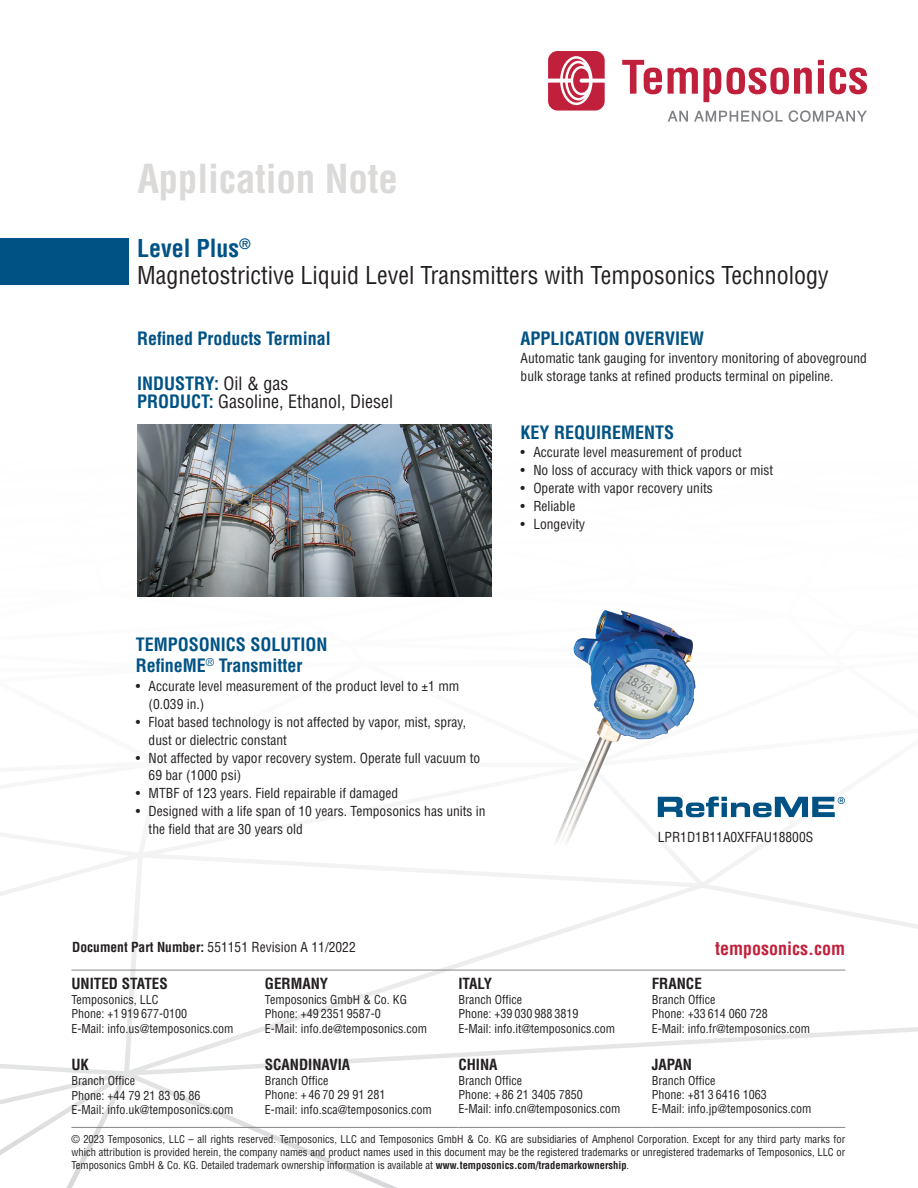
<style>
.page{position:relative;width:918px;height:1188px;background:#fff}
.page>*{position:absolute;margin:0;border:0;box-sizing:border-box;transform-origin:0 0}
.t1{font:700 condensed 39px "Helvetica LT Std";letter-spacing:-.005em;color:#dbdad9}
.t2{font:condensed 24px/27px "Helvetica LT Pro";color:#231f20}
.t3{font:700 condensed 18px/21px "Helvetica LT Std";color:#005285}
.t4{font:condensed 18px/18px "Helvetica LT Std";color:#231f20}
.t5{font:700 condensed 18px "Helvetica LT Pro";color:#005285}
.t6{font:700 condensed 18px "Helvetica LT Pro";color:#c0203b}
.t7{font:700 condensed 15px "Helvetica LT Pro";color:#231f20}
.t8{font:condensed 13.5px/18px "Helvetica LT Std";color:#231f20}
.t9{font:condensed 12px/14.4px "Helvetica LT Pro";color:#231f20}
.t10{font:condensed 10.5px/12.6px "Helvetica LT Pro";color:#231f20;text-align:justify}
.s1{font-weight:700;color:#005285}
.s2{font-weight:700}
</style>
<div class="page">
<svg style="left:0;top:796px;width:918px;height:392px"></svg>
<svg style="left:622px;top:60px;width:40px;height:34px"></svg>
<svg style="left:668px;top:68px;width:53px;height:34px"></svg>
<svg style="left:727px;top:68px;width:85px;height:26px"></svg>
<svg style="left:818px;top:60px;width:6px;height:34px"></svg>
<svg style="left:830px;top:68px;width:37px;height:26px"></svg>
<svg style="left:668px;top:111px;width:20px;height:11px"></svg>
<svg style="left:694px;top:110px;width:89px;height:12px"></svg>
<svg style="left:789px;top:110px;width:78px;height:12px"></svg>
<svg style="left:548px;top:51px;width:57px;height:60px"></svg>
<hr style="left:71px;top:970px;width:194px;height:1px;background:#888787">
<hr style="left:265px;top:970px;width:193px;height:1px;background:#888787">
<hr style="left:458px;top:970px;width:194px;height:1px;background:#888787">
<hr style="left:652px;top:970px;width:193px;height:1px;background:#888787">
<hr style="left:71px;top:1127px;width:194px;height:1px;background:#888787">
<hr style="left:265px;top:1127px;width:193px;height:1px;background:#888787">
<hr style="left:458px;top:1127px;width:194px;height:1px;background:#888787">
<hr style="left:652px;top:1127px;width:193px;height:1px;background:#888787">
<div style="left:0;top:238px;width:129px;height:47px;background:#005285"></div>
<img style="left:137px;top:424px;width:355px;height:173px">
<svg style="left:703px;top:797px;width:142px;height:20px"></svg>
<img style="left:510px;top:610px;width:193px;height:235px">
<h1 class="t1" style="left:138px;top:154px;width:262px">Application Note</h1>
<h2 class="t2" style="left:137px;top:235px;width:693px"><span class="s1">Level Plus</span><sup>®<br></sup>Magnetostrictive Liquid Level Transmitters with Temposonics Technology</h2>
<h3 class="t3" style="left:137px;top:327px;width:195px">Refined Products Terminal</h3>
<h3 class="t4" style="left:137px;top:374px;width:258px"><span class="s1">INDUSTRY:</span> Oil &amp; gas<br><span class="s1">PRODUCT:</span> Gasoline, Ethanol, Diesel</h3>
<h3 class="t5" style="left:521px;top:326px;width:185px">APPLICATION OVERVIEW</h3>
<p class="t8" style="left:521px;top:349px;width:348px">Automatic tank gauging for inventory monitoring of aboveground bulk storage tanks at refined products terminal on pipeline.</p>
<h3 class="t3" style="left:521px;top:421px;width:155px">KEY REQUIREMENTS</h3>
<p class="t8" style="left:521px;top:443px;width:223px">• Accurate level measurement of product</p>
<p class="t8" style="left:521px;top:461px;width:254px">• No loss of accuracy with thick vapors or mist</p>
<p class="t8" style="left:521px;top:479px;width:194px">• Operate with vapor recovery units</p>
<p class="t8" style="left:521px;top:497px;width:56px">• Reliable</p>
<p class="t8" style="left:521px;top:515px;width:66px">• Longevity</p>
<h3 class="t3" style="left:136px;top:633px;width:193px">TEMPOSONICS SOLUTION<br>RefineME<sup>®</sup> Transmitter</h3>
<p class="t8" style="left:149px;top:677px;width:312px;text-indent:-13px">• Accurate level measurement of the product level to ±1 mm (0.039 in.)</p>
<p class="t8" style="left:149px;top:713px;width:319px;text-indent:-13px">• Float based technology is not affected by vapor, mist, spray, dust or dielectric constant</p>
<p class="t8" style="left:149px;top:749px;width:333px;text-indent:-13px">• Not affected by vapor recovery system. Operate full vacuum to<br>69 bar (1000 psi)</p>
<p class="t8" style="left:136px;top:784px;width:264px">• MTBF of 123 years. Field repairable if damaged</p>
<p class="t8" style="left:149px;top:802px;width:339px;text-indent:-13px">• Designed with a life span of 10 years. Temposonics has units in the field that are 30 years old</p>
<p class="t8" style="left:72px;top:938px;width:285px"><span class="s2">Document Part Number:</span> 551151 Revision A 11/2022</p>
<p class="t8" style="left:658px;top:828px;width:157px">LPR1D1B11A0XFFAU18800S</p>
<h3 class="t6" style="left:715px;top:937px;width:131px">temposonics.com</h3>
<p class="t7" style="left:71px;top:974px;width:98px">UNITED STATES</p>
<p class="t9" style="left:71px;top:992px;width:164px">Temposonics, LLC<br>Phone: +1 919 677-0100<br>E-Mail: info.us@temposonics.com</p>
<p class="t7" style="left:265px;top:974px;width:65px">GERMANY</p>
<p class="t9" style="left:265px;top:992px;width:164px">Temposonics GmbH &amp; Co. KG<br>Phone: +49 2351 9587-0<br>E-Mail: info.de@temposonics.com</p>
<p class="t7" style="left:458px;top:974px;width:35px">ITALY</p>
<p class="t9" style="left:458px;top:992px;width:158px">Branch Office<br>Phone: +39 030 988 3819<br>E-Mail: info.it@temposonics.com</p>
<p class="t7" style="left:652px;top:974px;width:52px">FRANCE</p>
<p class="t9" style="left:652px;top:992px;width:160px">Branch Office<br>Phone: +33 614 060 728<br>E-Mail: info.fr@temposonics.com</p>
<p class="t7" style="left:458px;top:1055px;width:41px">CHINA</p>
<p class="t9" style="left:458px;top:1073px;width:164px">Branch Office<br>Phone: + 86 21 3405 7850<br>E-Mail: info.cn@temposonics.com</p>
<p class="t7" style="left:265px;top:1055px;width:87px">SCANDINAVIA</p>
<p class="t9" style="left:265px;top:1073px;width:168px">Branch Office<br>Phone: + 46 70 29 91 281<br>E-mail: info.sca@temposonics.com</p>
<p class="t7" style="left:652px;top:1055px;width:42px">JAPAN</p>
<p class="t9" style="left:652px;top:1073px;width:161px">Branch Office<br>Phone: +81 3 6416 1063<br>E-Mail: info.jp@temposonics.com</p>
<p class="t10" style="left:71px;top:1133px;width:775px">© 2023 Temposonics, LLC – all rights reserved. Temposonics, LLC and Temposonics GmbH &amp; Co. KG are subsidiaries of Amphenol Corporation. Except for any third party marks for which attribution is provided herein, the company names and product names used in this document may be the registered trademarks or unregistered trademarks of Temposonics, LLC or Temposonics GmbH &amp; Co. KG. Detailed trademark ownership information is available at <span class="s2">www.temposonics.com/trademarkownership</span>.</p>
<p class="t7" style="left:71px;top:1055px;width:19px">UK</p>
<p class="t9" style="left:71px;top:1073px;width:164px">Branch Office<br>Phone: +44 79 21 83 05 86<br>E-Mail: info.uk@temposonics.com</p>
</div>
